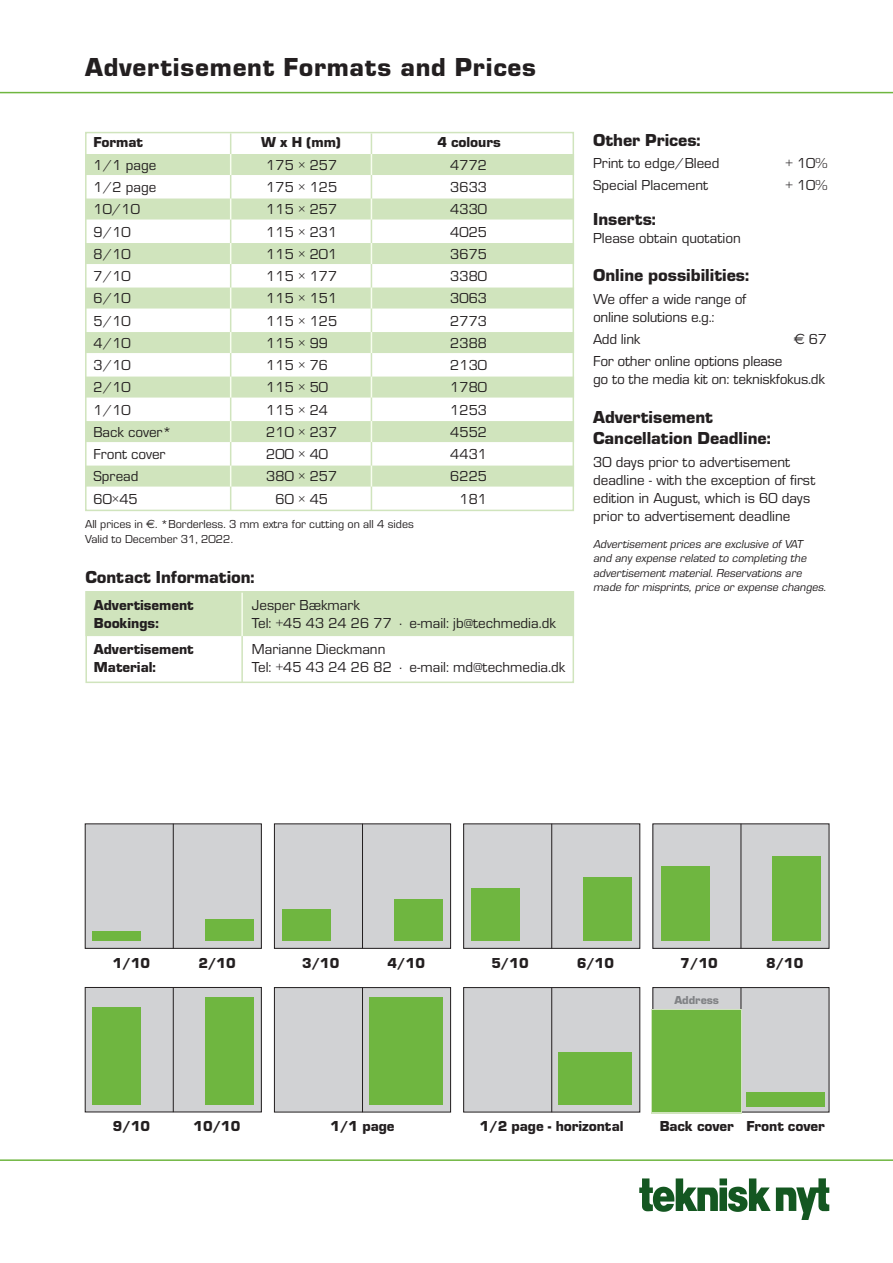
<style>
.page{position:relative;width:893px;height:1263px;background:#fff}
.page>*{position:absolute;margin:0;border:0;box-sizing:border-box;transform-origin:0 0}
.t1{font:27px "Eurostile Black DTC";letter-spacing:.03em;color:#231f20}
.t2{font:18px/21.6px "Eurostile Black DTC";color:#231f20}
.t3{font:15px/18px "Eurostile Roman DTC";color:#231f20}
.t4{font:15px "Eurostile Black DTC";color:#231f20}
.t5{font:italic 12px/14.4px "Eurostile Roman DTC";color:#231f20}
.t6{font:12px "Eurostile Roman DTC";color:#231f20}
.t7{font:12px "Eurostile Black DTC";color:#808285}
.s1{font-family:"Euro Sans"}
</style>
<div class="page">
<hr style="left:0;top:92px;width:893px;height:1px;background:#6fb640">
<hr style="left:0;top:1159px;width:893px;height:2px;background:#6fb640">
<svg style="left:639px;top:1178px;width:190px;height:42px"></svg>
<div style="left:85px;top:154px;width:489px;height:21px;background:#d0e4bd"></div>
<div style="left:85px;top:198px;width:489px;height:21px;background:#d0e4bd"></div>
<div style="left:85px;top:243px;width:489px;height:21px;background:#d0e4bd"></div>
<div style="left:85px;top:288px;width:489px;height:21px;background:#d0e4bd"></div>
<div style="left:85px;top:332px;width:489px;height:21px;background:#d0e4bd"></div>
<div style="left:85px;top:377px;width:489px;height:21px;background:#d0e4bd"></div>
<div style="left:85px;top:421px;width:489px;height:21px;background:#d0e4bd"></div>
<div style="left:85px;top:466px;width:489px;height:21px;background:#d0e4bd"></div>
<hr style="left:371px;top:133px;width:1px;height:377px;background:#d0e4bd">
<hr style="left:230px;top:133px;width:1px;height:377px;background:#d0e4bd">
<div style="left:85px;top:132px;width:489px;height:379px;border:2px solid #d0e4bd"></div>
<div style="left:85px;top:591px;width:489px;height:45px;background:#d0e4bd"></div>
<hr style="left:241px;top:592px;width:2px;height:91px;background:#d0e4bd">
<div style="left:85px;top:591px;width:489px;height:92px;border:2px solid #d0e4bd"></div>
<div style="left:85px;top:987px;width:176px;height:125px;background:#d1d2d4"></div>
<div style="left:85px;top:987px;width:176px;height:125px;border:1px solid #231f20"></div>
<div style="left:205px;top:996px;width:49px;height:108px;background:#6fb640"></div>
<hr style="left:173px;top:987px;width:1px;height:125px;background:#231f20">
<div style="left:274px;top:987px;width:177px;height:125px;background:#d1d2d4"></div>
<div style="left:274px;top:987px;width:177px;height:125px;border:1px solid #231f20"></div>
<div style="left:369px;top:997px;width:74px;height:108px;background:#6fb640"></div>
<hr style="left:362px;top:987px;width:1px;height:125px;background:#231f20">
<div style="left:464px;top:987px;width:176px;height:125px;background:#d1d2d4"></div>
<div style="left:463px;top:987px;width:177px;height:125px;border:1px solid #231f20"></div>
<div style="left:558px;top:1052px;width:74px;height:53px;background:#6fb640"></div>
<hr style="left:551px;top:987px;width:1px;height:125px;background:#231f20">
<div style="left:653px;top:987px;width:176px;height:125px;background:#d1d2d4"></div>
<div style="left:653px;top:987px;width:176px;height:125px;border:1px solid #231f20"></div>
<hr style="left:741px;top:987px;width:1px;height:125px;background:#231f20">
<div style="left:653px;top:824px;width:176px;height:124px;background:#d1d2d4"></div>
<div style="left:773px;top:856px;width:48px;height:85px;background:#6fb640"></div>
<div style="left:92px;top:1007px;width:49px;height:97px;background:#6fb640"></div>
<hr style="left:741px;top:824px;width:1px;height:124px;background:#231f20">
<div style="left:85px;top:824px;width:176px;height:124px;background:#d1d2d4"></div>
<div style="left:205px;top:920px;width:49px;height:21px;background:#6fb640"></div>
<hr style="left:173px;top:824px;width:1px;height:124px;background:#231f20">
<div style="left:274px;top:824px;width:177px;height:124px;background:#d1d2d4"></div>
<div style="left:274px;top:824px;width:177px;height:124px;border:1px solid #231f20"></div>
<div style="left:395px;top:899px;width:48px;height:42px;background:#6fb640"></div>
<hr style="left:362px;top:824px;width:1px;height:124px;background:#231f20">
<div style="left:464px;top:824px;width:176px;height:124px;background:#d1d2d4"></div>
<div style="left:463px;top:824px;width:177px;height:124px;border:1px solid #231f20"></div>
<div style="left:584px;top:877px;width:48px;height:64px;background:#6fb640"></div>
<div style="left:661px;top:866px;width:48px;height:75px;background:#6fb640"></div>
<hr style="left:551px;top:824px;width:1px;height:124px;background:#231f20">
<div style="left:471px;top:888px;width:49px;height:53px;background:#6fb640"></div>
<div style="left:282px;top:909px;width:48px;height:32px;background:#6fb640"></div>
<div style="left:92px;top:931px;width:49px;height:10px;background:#6fb640"></div>
<div style="left:746px;top:1092px;width:78px;height:15px;background:#6fb640"></div>
<div style="left:651px;top:1009px;width:91px;height:104px;background:#6fb640"></div>
<h1 class="t1" style="left:85px;top:52px;width:452px">Advertisement Formats and Prices</h1>
<p class="t4" style="left:94px;top:134px;width:51px">Format</p>
<p class="t4" style="left:261px;top:134px;width:81px">W x H (mm)</p>
<p class="t4" style="left:437px;top:134px;width:65px">4 colours</p>
<p class="t3" style="left:94px;top:156px;width:64px">1/1 page</p>
<p class="t3" style="left:266px;top:156px;width:73px">175 × 257</p>
<p class="t3" style="left:450px;top:156px;width:38px">4772</p>
<p class="t3" style="left:94px;top:178px;width:64px">1/2 page</p>
<p class="t3" style="left:266px;top:178px;width:73px">175 × 125</p>
<p class="t3" style="left:450px;top:178px;width:38px">3633</p>
<p class="t3" style="left:94px;top:200px;width:48px">10/10</p>
<p class="t3" style="left:266px;top:200px;width:73px">115 × 257</p>
<p class="t3" style="left:450px;top:200px;width:38px">4330</p>
<p class="t3" style="left:94px;top:223px;width:39px">9/10</p>
<p class="t3" style="left:266px;top:223px;width:73px">115 × 231</p>
<p class="t3" style="left:450px;top:223px;width:38px">4025</p>
<p class="t3" style="left:94px;top:245px;width:39px">8/10</p>
<p class="t3" style="left:266px;top:245px;width:73px">115 × 201</p>
<p class="t3" style="left:450px;top:245px;width:38px">3675</p>
<p class="t3" style="left:94px;top:267px;width:39px">7/10</p>
<p class="t3" style="left:266px;top:267px;width:73px">115 × 177</p>
<p class="t3" style="left:450px;top:267px;width:38px">3380</p>
<p class="t3" style="left:94px;top:289px;width:39px">6/10</p>
<p class="t3" style="left:266px;top:289px;width:73px">115 × 151</p>
<p class="t3" style="left:450px;top:289px;width:38px">3063</p>
<p class="t3" style="left:94px;top:312px;width:39px">5/10</p>
<p class="t3" style="left:266px;top:312px;width:73px">115 × 125</p>
<p class="t3" style="left:450px;top:312px;width:38px">2773</p>
<p class="t3" style="left:94px;top:334px;width:39px">4/10</p>
<p class="t3" style="left:266px;top:334px;width:63px">115 × 99</p>
<p class="t3" style="left:450px;top:334px;width:38px">2388</p>
<p class="t3" style="left:94px;top:356px;width:39px">3/10</p>
<p class="t3" style="left:266px;top:356px;width:63px">115 × 76</p>
<p class="t3" style="left:450px;top:356px;width:38px">2130</p>
<p class="t3" style="left:94px;top:378px;width:39px">2/10</p>
<p class="t3" style="left:266px;top:378px;width:63px">115 × 50</p>
<p class="t3" style="left:450px;top:378px;width:38px">1780</p>
<p class="t3" style="left:94px;top:401px;width:39px">1/10</p>
<p class="t3" style="left:266px;top:401px;width:63px">115 × 24</p>
<p class="t3" style="left:450px;top:401px;width:38px">1253</p>
<p class="t3" style="left:94px;top:423px;width:80px">Back cover*</p>
<p class="t3" style="left:266px;top:423px;width:73px">210 × 237</p>
<p class="t3" style="left:450px;top:423px;width:38px">4552</p>
<p class="t3" style="left:94px;top:445px;width:73px">Front cover</p>
<p class="t3" style="left:266px;top:445px;width:63px">200 × 40</p>
<p class="t3" style="left:450px;top:445px;width:38px">4431</p>
<p class="t3" style="left:94px;top:467px;width:46px">Spread</p>
<p class="t3" style="left:266px;top:467px;width:73px">380 × 257</p>
<p class="t3" style="left:450px;top:467px;width:38px">6225</p>
<p class="t3" style="left:94px;top:490px;width:46px">60×45</p>
<p class="t3" style="left:275px;top:490px;width:54px">60 × 45</p>
<p class="t3" style="left:459px;top:490px;width:29px">181</p>
<p class="t6" style="left:85px;top:518px;width:330px">All prices in <span class="s1">K</span>. *Borderless. 3 mm extra for cutting on all 4 sides</p>
<p class="t6" style="left:85px;top:532px;width:149px">Valid to December 31, 2022.</p>
<p class="t2" style="left:85px;top:566px;width:171px">Contact Information:</p>
<p class="t4" style="left:94px;top:597px;width:101px">Advertisement</p>
<p class="t3" style="left:252px;top:596px;width:110px">Jesper Bækmark</p>
<p class="t4" style="left:94px;top:615px;width:66px">Bookings:</p>
<p class="t3" style="left:252px;top:614px;width:305px">Tel: +45 43 24 26 77 · e-mail: jb@techmedia.dk</p>
<p class="t4" style="left:94px;top:641px;width:101px">Advertisement</p>
<p class="t3" style="left:252px;top:640px;width:135px">Marianne Dieckmann</p>
<p class="t4" style="left:94px;top:659px;width:63px">Material:</p>
<p class="t3" style="left:252px;top:658px;width:315px">Tel: +45 43 24 26 82 · e-mail: md@techmedia.dk</p>
<p class="t2" style="left:593px;top:129px;width:109px">Other Prices:</p>
<p class="t3" style="left:593px;top:154px;width:128px">Print to edge/Bleed</p>
<p class="t3" style="left:785px;top:154px;width:43px">+ 10%</p>
<p class="t3" style="left:593px;top:177px;width:116px">Special Placement</p>
<p class="t3" style="left:785px;top:177px;width:43px">+ 10%</p>
<p class="t2" style="left:593px;top:208px;width:64px">Inserts:</p>
<p class="t3" style="left:593px;top:229px;width:149px">Please obtain quotation</p>
<p class="t2" style="left:593px;top:265px;width:157px">Online possibilities:</p>
<p class="t3" style="left:593px;top:290px;width:155px">We offer a wide range of online solutions e.g.:</p>
<p class="t3" style="left:593px;top:330px;width:49px">Add link</p>
<p class="t3" style="left:794px;top:330px;width:35px"><span class="s1">C</span> 67</p>
<p class="t3" style="left:593px;top:352px;width:233px">For other online options please<br>go to the media kit on: tekniskfokus.dk</p>
<p class="t2" style="left:593px;top:406px;width:179px">Advertisement<br>Cancellation Deadline:</p>
<p class="t3" style="left:593px;top:453px;width:224px">30 days prior to advertisement deadline - with the exception of first edition in August, which is 60 days prior to advertisement deadline</p>
<p class="t5" style="left:593px;top:537px;width:237px">Advertisement prices are exclusive of VAT and any expense related to completing the advertisement material. Reservations are made for misprints, price or expense changes.</p>
<p class="t4" style="left:113px;top:954px;width:39px">1/10</p>
<p class="t4" style="left:198px;top:954px;width:39px">2/10</p>
<p class="t4" style="left:302px;top:954px;width:39px">3/10</p>
<p class="t4" style="left:388px;top:954px;width:39px">4/10</p>
<p class="t4" style="left:491px;top:954px;width:39px">5/10</p>
<p class="t4" style="left:577px;top:954px;width:39px">6/10</p>
<p class="t4" style="left:681px;top:954px;width:39px">7/10</p>
<p class="t4" style="left:766px;top:954px;width:39px">8/10</p>
<p class="t7" style="left:674px;top:993px;width:46px">Address</p>
<p class="t4" style="left:113px;top:1118px;width:39px">9/10</p>
<p class="t4" style="left:194px;top:1118px;width:48px">10/10</p>
<p class="t4" style="left:330px;top:1118px;width:66px">1/1 page</p>
<p class="t4" style="left:480px;top:1118px;width:145px">1/2 page - horizontal</p>
<p class="t4" style="left:660px;top:1118px;width:76px">Back cover</p>
<p class="t4" style="left:746px;top:1118px;width:80px">Front cover</p>
</div>
